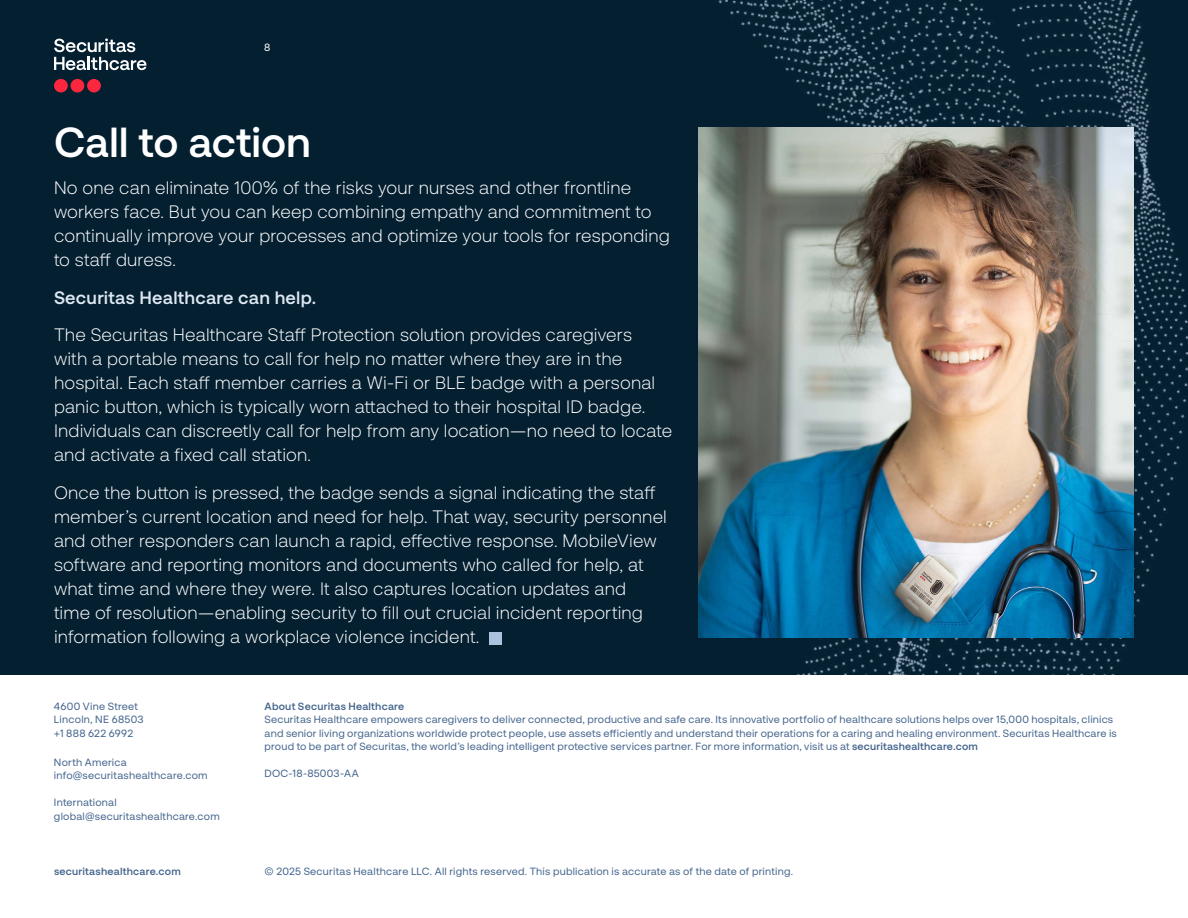
<style>
.page{position:relative;width:1188px;height:918px;background:#fff}
.page>*{position:absolute;margin:0;border:0;box-sizing:border-box;transform-origin:0 0}
.t1{font:700 42px "Securitas Pro";letter-spacing:-.005em;color:#fff}
.t2{font:300 18px/24px "Securitas Pro";letter-spacing:.01em;color:#fff}
.t3{font:700 18px "Securitas Pro";letter-spacing:.015em;color:#dee8f2}
.t4{font:10.5px/13.5px "Securitas Pro";letter-spacing:.02em;color:#42638c}
.t5{font:700 10.5px "Securitas Pro";letter-spacing:.025em;color:#42638c}
.t6{font:10.5px "Securitas Pro";color:#fff}
.s1{font-weight:700}
</style>
<div class="page">
<div style="left:16px;top:0;width:1172px;height:675px;background:#031f30"></div>
<div style="left:54px;top:79px;width:14px;height:13px;background:#fc273f;border-radius:50%"></div>
<div style="left:71px;top:79px;width:13px;height:13px;background:#fc273f;border-radius:50%"></div>
<div style="left:87px;top:79px;width:14px;height:13px;background:#fc273f;border-radius:50%"></div>
<svg style="left:54px;top:38px;width:92px;height:32px"></svg>
<img style="left:699px;top:128px;width:435px;height:510px">
<div style="left:490px;top:632px;width:12px;height:12px;background:#acc2dd"></div>
<p class="t6" style="left:264px;top:41px;width:8px">8</p>
<h1 class="t1" style="left:54px;top:116px;width:258px">Call to action</h1>
<p class="t2" style="left:54px;top:176px;width:617px">No one can eliminate 100% of the risks your nurses and other frontline workers face. But you can keep combining empathy and commitment to continually improve your processes and optimize your tools for responding to staff duress.</p>
<p class="t3" style="left:54px;top:286px;width:264px">Securitas Healthcare can help.</p>
<p class="t2" style="left:54px;top:323px;width:620px">The Securitas Healthcare Staff Protection solution provides caregivers<br>with a portable means to call for help no matter where they are in the hospital. Each staff member carries a Wi-Fi or BLE badge with a personal panic button, which is typically worn attached to their hospital ID badge.<br>Individuals can discreetly call for help from any location—no need to locate and activate a fixed call station.</p>
<p class="t2" style="left:54px;top:480px;width:614px">Once the button is pressed, the badge sends a signal indicating the staff member’s current location and need for help. That way, security personnel and other responders can launch a rapid, effective response. MobileView software and reporting monitors and documents who called for help, at what time and where they were. It also captures location updates and<br>time of resolution—enabling security to fill out crucial incident reporting information following a workplace violence incident.</p>
<p class="t4" style="left:54px;top:699px;width:91px">4600 Vine Street<br>Lincoln, NE 68503 +1 888 622 6992</p>
<p class="t4" style="left:54px;top:755px;width:155px">North America info@securitashealthcare.com</p>
<p class="t4" style="left:54px;top:796px;width:167px">International global@securitashealthcare.com</p>
<p class="t5" style="left:265px;top:700px;width:141px">About Securitas Healthcare</p>
<p class="t4" style="left:265px;top:713px;width:854px">Securitas Healthcare empowers caregivers to deliver connected, productive and safe care. Its innovative portfolio of healthcare solutions helps over 15,000 hospitals, clinics and senior living organizations worldwide protect people, use assets efficiently and understand their operations for a caring and healing environment. Securitas Healthcare is proud to be part of Securitas, the world’s leading intelligent protective services partner. For more information, visit us at <span class="s1">securitashealthcare.com</span></p>
<p class="t4" style="left:265px;top:767px;width:96px">DOC-18-85003-AA</p>
<p class="t5" style="left:54px;top:865px;width:128px">securitashealthcare.com</p>
<p class="t4" style="left:265px;top:865px;width:530px">© 2025 Securitas Healthcare LLC. All rights reserved. This publication is accurate as of the date of printing.</p>
</div>
